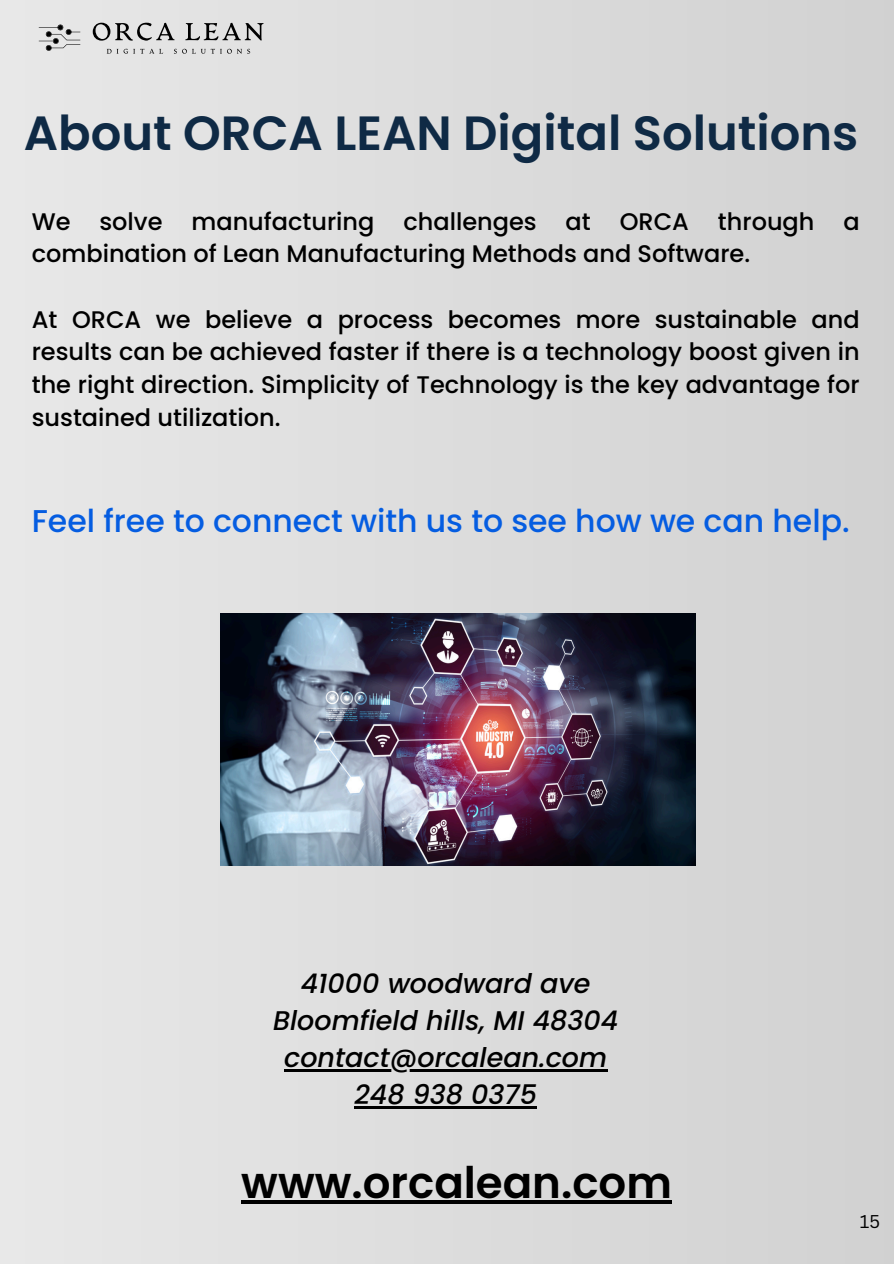
<style>
.page{position:relative;width:894px;height:1264px;background:#fff}
.page>*{position:absolute;margin:0;border:0;box-sizing:border-box;transform-origin:0 0}
.t1{font:600 48px "Poppins";color:#0f2a45}
.t2{font:600 43.5px "Poppins";color:#000}
.t3{font:500 31.5px "Poppins";color:#055de1}
.t4{font:italic 500 27px/37.2px "Poppins";color:#000;text-align:center}
.t5{font:500 24px/32.7px "Poppins";color:#000}
.t6{font:18px "Canva Sans";color:#000}
</style>
<div class="page">
<div style="left:0;top:0;width:893px;height:1263px;background:#ddd"></div>
<img style="left:220px;top:613px;width:475px;height:252px">
<svg style="left:39px;top:25px;width:41px;height:26px"></svg>
<svg style="left:93px;top:23px;width:170px;height:18px"></svg>
<svg style="left:107px;top:49px;width:143px;height:5px"></svg>
<hr style="left:241px;top:1200px;width:430px;height:3px;background:#000">
<hr style="left:284px;top:1069px;width:323px;height:2px;background:#000">
<hr style="left:354px;top:1106px;width:183px;height:2px;background:#000">
<h1 class="t1" style="left:24px;top:100px;width:835px">About ORCA LEAN Digital Solutions</h1>
<p class="t5" style="left:32px;top:205px;width:829px">We solve manufacturing challenges at ORCA through a combination of Lean Manufacturing Methods and Software.</p>
<p class="t5" style="left:32px;top:303px;width:829px;text-align:justify">At ORCA we believe a process becomes more sustainable and results can be achieved faster if there is a technology boost given in the right direction. Simplicity of Technology is the key advantage for sustained utilization.</p>
<h2 class="t3" style="left:32px;top:499px;width:819px">Feel free to connect with us to see how we can help.</h2>
<h1 class="t4" style="left:273px;top:964px;width:346px">41000 woodward ave<br>Bloomfield hills, MI 48304</h1>
<p class="t4" style="left:284px;top:1038px;width:324px">contact@orcalean.com<br>248 938 0375</p>
<p class="t2" style="left:241px;top:1152px;width:432px">www.orcalean.com</p>
<h3 class="t6" style="left:859px;top:1209px;width:22px">15</h3>
</div>
